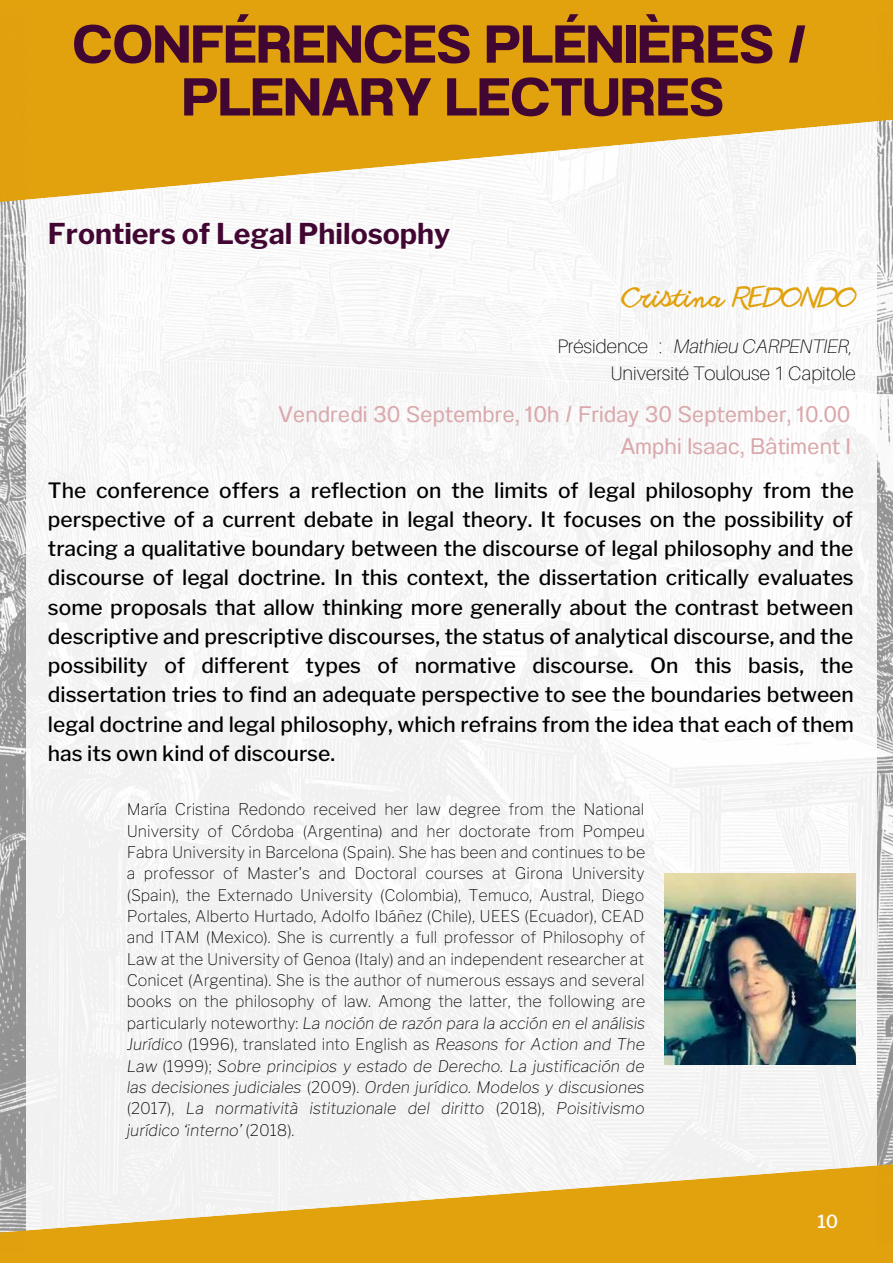
<style>
.page{position:relative;width:893px;height:1264px;background:#fff}
.page>*{position:absolute;margin:0;border:0;box-sizing:border-box;transform-origin:0 0}
.t1{font:700 53.1px/52.8px "Anantason";color:#420633;text-align:center}
.t2{font:700 28.5px "Libre Franklin";color:#420633}
.t3{font:300 27px "Another Shabby";color:#e1a10b}
.t4{font:22.5px/31.5px "Anantason";color:#daa9ad;text-align:right}
.t5{font:500 21px/29.2px "Libre Franklin";color:#000;text-align:justify}
.t6{font:100 19.5px/27px "Aileron";color:#000;text-align:right}
.t7{font:500 18px "Libre Franklin";color:#fff}
.t8{font:100 15.9px/21.3px "Libre Franklin";color:#000;text-align:justify}
.s1{font-style:italic}
</style>
<div class="page">
<img style="left:0;top:217px;width:892px;height:929px">
<div style="left:26px;top:0;width:850px;height:1262px;background:#f5f5f5"></div>
<svg style="left:0;top:0;width:892px;height:217px;fill:#e1a20e"></svg>
<svg style="left:0;top:1146px;width:892px;height:116px;fill:#e1a20e"></svg>
<img style="left:664px;top:873px;width:191px;height:191px">
<h1 class="t1" style="left:72px;top:18px;width:736px">CONFÉRENCES PLÉNIÈRES /<br>PLENARY LECTURES</h1>
<h2 class="t2" style="left:48px;top:216px;width:404px">Frontiers of Legal Philosophy</h2>
<h3 class="t3" style="left:621px;top:283px;width:236px">Cristina REDONDO</h3>
<p class="t6" style="left:557px;top:332px;width:300px">Présidence : <span class="s1">Mathieu CARPENTIER</span>,<br>Université Toulouse 1 Capitole</p>
<h3 class="t4" style="left:278px;top:399px;width:573px">Vendredi 30 Septembre, 10h / Friday 30 September, 10.00<br>Amphi Isaac, Bâtiment I</h3>
<p class="t5" style="left:48px;top:475px;width:807px">The conference offers a reflection on the limits of legal philosophy from the perspective of a current debate in legal theory. It focuses on the possibility of tracing a qualitative boundary between the discourse of legal philosophy and the discourse of legal doctrine. In this context, the dissertation critically evaluates some proposals that allow thinking more generally about the contrast between descriptive and prescriptive discourses, the status of analytical discourse, and the possibility of different types of normative discourse. On this basis, the dissertation tries to find an adequate perspective to see the boundaries between legal doctrine and legal philosophy, which refrains from the idea that each of them has its own kind of discourse.</p>
<p class="t8" style="left:127px;top:798px;width:520px">María Cristina Redondo received her law degree from the National University of Córdoba (Argentina) and her doctorate from Pompeu Fabra University in Barcelona (Spain). She has been and continues to be a professor of Master's and Doctoral courses at Girona University (Spain), the Externado University (Colombia), Temuco, Austral, Diego Portales, Alberto Hurtado, Adolfo Ibáñez (Chile), UEES (Ecuador), CEAD and ITAM (Mexico). She is currently a full professor of Philosophy of Law at the University of Genoa (Italy) and an independent researcher at Conicet (Argentina). She is the author of numerous essays and several books on the philosophy of law. Among the latter, the following are particularly noteworthy: <span class="s1">La noción de razón para la acción en el análisis Jurídico</span> (1996), translated into English as <span class="s1">Reasons for Action and The Law</span> (1999); <span class="s1">Sobre principios y estado de Derecho. La justificación de las decisiones judiciales</span> (2009). <span class="s1">Orden jurídico. Modelos y discusiones </span>(2017), <span class="s1">La normatività istituzionale del diritto</span> (2018), <span class="s1">Poisitivismo jurídico ‘interno’</span> (2018).</p>
<p class="t7" style="left:817px;top:1210px;width:23px">10</p>
</div>
